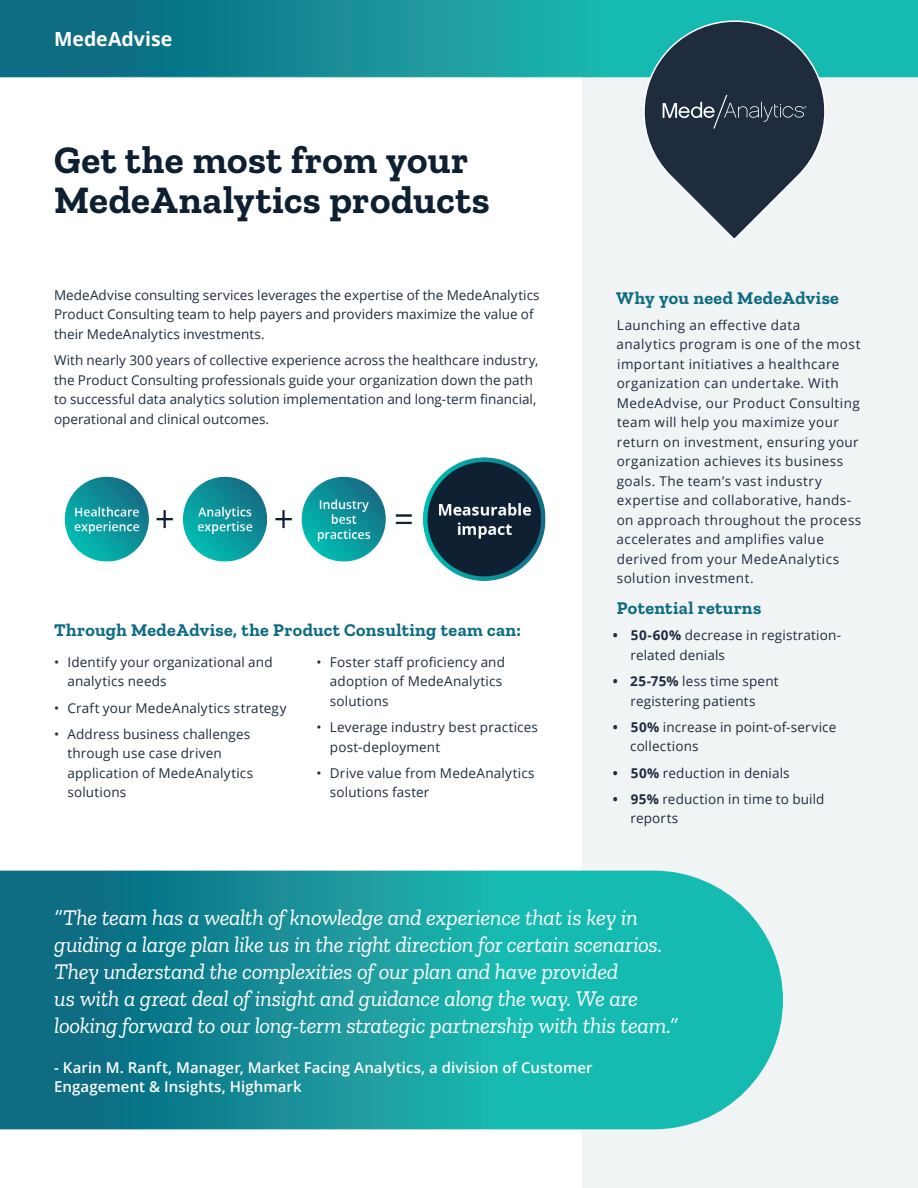
<style>
.page{position:relative;width:918px;height:1188px;background:#fff}
.page>*{position:absolute;margin:0;border:0;box-sizing:border-box;transform-origin:0 0}
.t1{font:700 39px/40.5px "Zilla Slab";letter-spacing:.015em;color:#0e1f31}
.t2{font:italic 22.5px/27px "Zilla Slab";letter-spacing:-.015em;color:#fff}
.t3{font:700 19.5px "Open Sans";color:#fff}
.t4{font:700 18px "Zilla Slab";letter-spacing:.02em;color:#0e6c83}
.Paragraph_Body{font:600 15px/19.5px "Open Sans";letter-spacing:.005em;color:#fff}
.Paragraph_Body-2{font:13.5px/19.5px "Open Sans";letter-spacing:.01em;color:#1f2c3e}
.Paragraph_Body-3{font:13.5px/19.5px "Open Sans";letter-spacing:.03em;color:#1f2c3e}
.s1{font-weight:700}
</style>
<div class="page">
<div style="left:583px;top:0;width:335px;height:1188px;background:#f1f4f5"></div>
<img style="left:64px;top:458px;width:481px;height:122px">
<svg style="left:0;top:0;width:918px;height:77px;background:#149399"></svg>
<svg style="left:633px;top:12px;width:203px;height:228px"></svg>
<svg style="left:663px;top:95px;width:143px;height:34px;background:#374353"></svg>
<svg style="left:0;top:871px;width:783px;height:258px;background:#1c9da1"></svg>
<h2 class="t3" style="left:54px;top:25px;width:120px">MedeAdvise</h2>
<h1 class="t1" style="left:54px;top:140px;width:437px">Get the most from your<br>MedeAnalytics products</h1>
<p class="Paragraph_Body-2" style="left:54px;top:285px;width:487px">MedeAdvise consulting services leverages the expertise of the MedeAnalytics<br>Product Consulting team to help payers and providers maximize the value of their MedeAnalytics investments.</p>
<p class="Paragraph_Body-2" style="left:54px;top:350px;width:486px">With nearly 300 years of collective experience across the healthcare industry, the Product Consulting professionals guide your organization down the path to successful data analytics solution implementation and long-term financial, operational and clinical outcomes.</p>
<h3 class="t4" style="left:54px;top:620px;width:469px">Through MedeAdvise, the Product Consulting team can:</h3>
<p class="Paragraph_Body-2" style="left:68px;top:652px;width:207px;text-indent:-14px">• Identify your organizational and analytics needs</p>
<p class="Paragraph_Body-2" style="left:54px;top:698px;width:234px">• Craft your MedeAnalytics strategy</p>
<p class="Paragraph_Body-2" style="left:68px;top:724px;width:187px;text-indent:-14px">• Address business challenges through use case driven application of MedeAnalytics solutions</p>
<p class="Paragraph_Body-2" style="left:330px;top:652px;width:177px;text-indent:-14px">• Foster staff proficiency and adoption of MedeAnalytics solutions</p>
<p class="Paragraph_Body-2" style="left:330px;top:717px;width:210px;text-indent:-14px">• Leverage industry best practices post-deployment</p>
<p class="Paragraph_Body-2" style="left:330px;top:763px;width:206px;text-indent:-14px">• Drive value from MedeAnalytics solutions faster</p>
<h3 class="t4" style="left:616px;top:287px;width:224px">Why you need MedeAdvise</h3>
<p class="Paragraph_Body-3" style="left:617px;top:315px;width:246px">Launching an effective data analytics program is one of the most important initiatives a healthcare organization can undertake. With MedeAdvise, our Product Consulting team will help you maximize your return on investment, ensuring your organization achieves its business goals. The team’s vast industry expertise and collaborative, hands&shy;on approach throughout the process accelerates and amplifies value derived from your MedeAnalytics solution investment.</p>
<h3 class="t4" style="left:617px;top:598px;width:146px">Potential returns</h3>
<p class="Paragraph_Body-2" style="left:630px;top:625px;width:212px;text-indent:-17px"><span class="s1">• 50-60%</span> decrease in registration&shy;related denials</p>
<p class="Paragraph_Body-2" style="left:613px;top:671px;width:167px;text-align:center"><span class="s1">• 25-75%</span> less time spent registering patients</p>
<p class="Paragraph_Body-2" style="left:630px;top:717px;width:208px;text-indent:-17px"><span class="s1">• 50%</span> increase in point-of-service collections</p>
<p class="Paragraph_Body-2" style="left:613px;top:763px;width:178px"><span class="s1">• 50%</span> reduction in denials</p>
<p class="Paragraph_Body-2" style="left:630px;top:789px;width:196px;text-indent:-17px"><span class="s1">• 95%</span> reduction in time to build reports</p>
<h3 class="t2" style="left:54px;top:904px;width:625px">“The team has a wealth of knowledge and experience that is key in guiding a large plan like us in the right direction for certain scenarios.<br>They understand the complexities of our plan and have provided<br>us with a great deal of insight and guidance along the way. We are looking forward to our long-term strategic partnership with this team.”</h3>
<p class="Paragraph_Body" style="left:54px;top:1057px;width:540px">- Karin M. Ranft, Manager, Market Facing Analytics, a division of Customer<br>Engagement &amp; Insights, Highmark</p>
</div>
